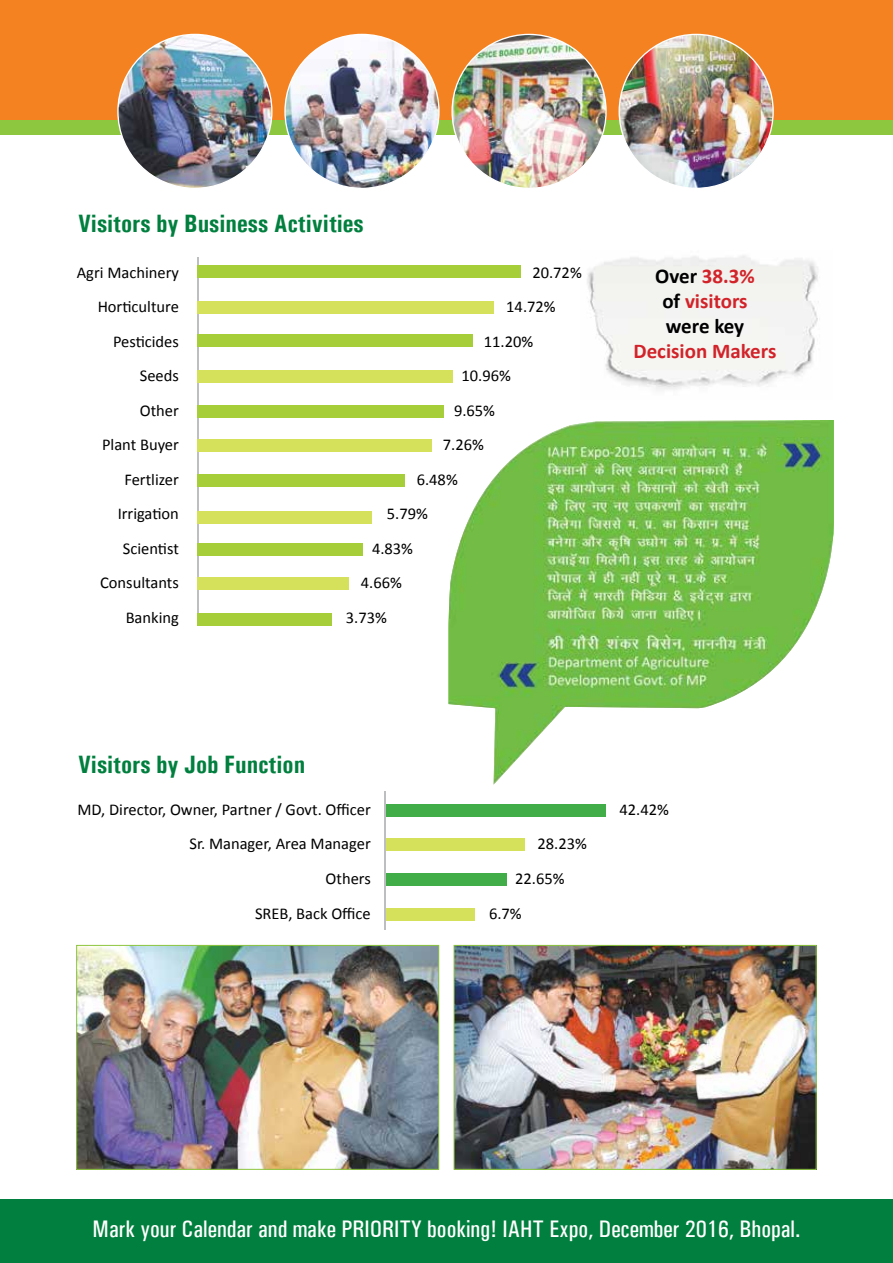
<style>
.page{position:relative;width:893px;height:1263px;background:#fff}
.page>*{position:absolute;margin:0;border:0;box-sizing:border-box;transform-origin:0 0}
.t1{font:700 condensed 25.2px "Univers";color:#007f3e}
.t2{font:500 condensed 24px "Univers";color:#fff}
.t3{font:700 21px/25.2px "Calibri";color:#000;text-align:center}
.t4{font:700 21px "Calibri";color:#d2232a}
.t5{font:16.5px/34.5px "Calibri";color:#000;text-align:right}
.s1{color:#d2232a}
</style>
<div class="page">
<img style="left:448px;top:420px;width:386px;height:364px">
<div style="left:1px;top:0;width:892px;height:120px;background:#f58220"></div>
<div style="left:1px;top:120px;width:892px;height:15px;background:#8dc63f"></div>
<div style="left:0;top:1199px;width:893px;height:64px;background:#007f3e"></div>
<img style="left:587px;top:255px;width:232px;height:135px">
<img style="left:78px;top:947px;width:359px;height:220px">
<div style="left:76px;top:945px;width:363px;height:224px;border:1px solid #8dc63f"></div>
<img style="left:456px;top:947px;width:358px;height:220px">
<div style="left:454px;top:945px;width:362px;height:224px;border:1px solid #8dc63f"></div>
<hr style="left:197px;top:257px;width:2px;height:368px;background:#bcbec0">
<hr style="left:384px;top:791px;width:2px;height:139px;background:#bcbec0">
<div style="left:197px;top:266px;width:323px;height:12px;background:#a6ce39"></div>
<div style="left:197px;top:301px;width:297px;height:13px;background:#d5e05b"></div>
<div style="left:197px;top:334px;width:276px;height:13px;background:#a6ce39"></div>
<div style="left:197px;top:370px;width:256px;height:12px;background:#d5e05b"></div>
<div style="left:197px;top:405px;width:247px;height:13px;background:#a6ce39"></div>
<div style="left:197px;top:474px;width:208px;height:13px;background:#a6ce39"></div>
<div style="left:197px;top:511px;width:175px;height:13px;background:#d5e05b"></div>
<div style="left:197px;top:543px;width:166px;height:13px;background:#a6ce39"></div>
<div style="left:386px;top:804px;width:220px;height:13px;background:#41ad49"></div>
<div style="left:386px;top:873px;width:121px;height:13px;background:#41ad49"></div>
<div style="left:197px;top:577px;width:152px;height:13px;background:#d5e05b"></div>
<div style="left:386px;top:838px;width:139px;height:13px;background:#d5e05b"></div>
<div style="left:386px;top:908px;width:89px;height:12px;background:#d5e05b"></div>
<div style="left:197px;top:613px;width:135px;height:13px;background:#a6ce39"></div>
<div style="left:197px;top:439px;width:234px;height:13px;background:#d5e05b"></div>
<img style="left:118px;top:34px;width:154px;height:154px;border-radius:77px">
<img style="left:285px;top:34px;width:154px;height:154px;border-radius:77px">
<img style="left:452px;top:34px;width:154px;height:154px;border-radius:77px">
<img style="left:619px;top:34px;width:154px;height:154px;border-radius:77px">
<h1 class="t1" style="left:78px;top:208px;width:287px">Visitors by Business Activities</h1>
<p class="t5" style="left:77px;top:254px;width:104px">Agri Machinery<br>Horticulture<br>Pesticides<br>Seeds<br>Other<br>Plant Buyer<br>Fertlizer<br>Irrigation<br>Scientist<br>Consultants<br>Banking</p>
<p class="t5" style="left:532px;top:254px;width:51px">20.72%</p>
<p class="t5" style="left:506px;top:289px;width:51px">14.72%</p>
<p class="t5" style="left:484px;top:323px;width:51px">11.20%</p>
<p class="t5" style="left:461px;top:358px;width:51px">10.96%</p>
<p class="t5" style="left:454px;top:392px;width:43px">9.65%</p>
<p class="t5" style="left:443px;top:427px;width:43px">7.26%</p>
<p class="t5" style="left:417px;top:461px;width:43px">6.48%</p>
<p class="t5" style="left:387px;top:496px;width:43px">5.79%</p>
<p class="t5" style="left:372px;top:530px;width:43px">4.83%</p>
<p class="t5" style="left:361px;top:565px;width:43px">4.66%</p>
<p class="t5" style="left:346px;top:599px;width:43px">3.73%</p>
<h1 class="t1" style="left:78px;top:749px;width:229px">Visitors by Job Function</h1>
<p class="t3" style="left:655px;top:262px;width:101px">Over <span class="s1">38.3% </span>of <span class="s1">visitors </span>were key</p>
<p class="t4" style="left:633px;top:338px;width:144px">Decision Makers</p>
<p class="t5" style="left:77px;top:791px;width:295px">MD, Director, Owner, Partner / Govt. Officer<br>Sr. Manager, Area Manager<br>Others<br>SREB, Back Office</p>
<p class="t5" style="left:619px;top:791px;width:51px">42.42%</p>
<p class="t5" style="left:537px;top:826px;width:51px">28.23%</p>
<p class="t5" style="left:515px;top:860px;width:51px">22.65%</p>
<p class="t5" style="left:489px;top:895px;width:34px">6.7%</p>
<h2 class="t2" style="left:93px;top:1214px;width:709px">Mark your Calendar and make PRIORITY booking! IAHT Expo, December 2016, Bhopal.</h2>
</div>
